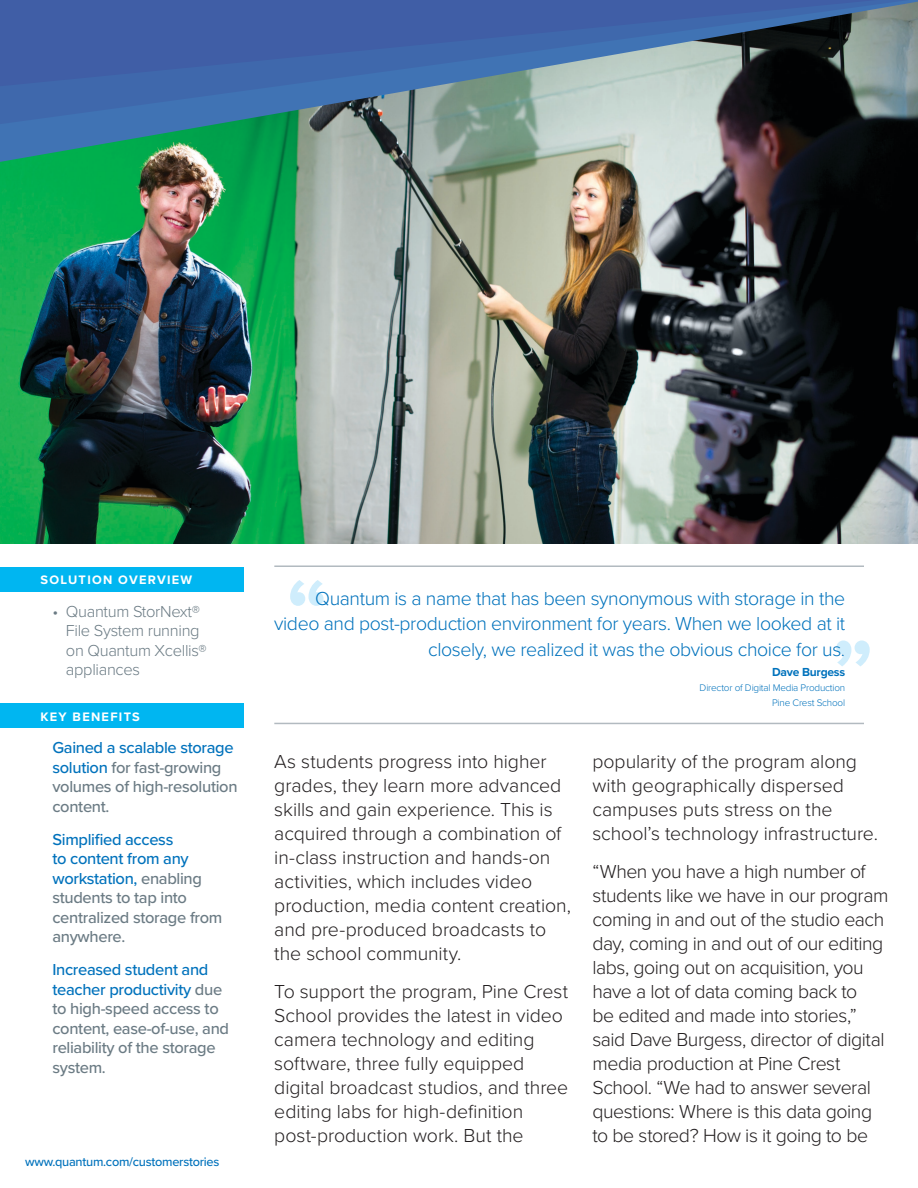
<style>
.page{position:relative;width:918px;height:1188px;background:#fff}
.page>*{position:absolute;margin:0;border:0;box-sizing:border-box;transform-origin:0 0}
.t1{font:700 90.15px "Proxima Nova";color:#cfedfc}
.C1{font:300 19.5px/24px "Proxima Nova";letter-spacing:-.005em;color:#231f20}
.C1-2{font:300 19.5px/24px "Proxima Nova";letter-spacing:-.025em;color:#231f20}
.t2{font:300 19.5px/25.5px "Proxima Nova";letter-spacing:-.02em;color:#0072bc;text-align:right}
.C1-3{font:500 16.5px/19.5px "Proxima Nova";letter-spacing:-.02em;color:#6b7b84}
.t3{font:300 16.5px/19.5px "Proxima Nova";letter-spacing:-.02em;color:#6b7b84}
.t4{font:500 12.75px "Proxima Nova";letter-spacing:-.02em;color:#0072bc}
.t5{font:700 12.75px "Proxima Nova";letter-spacing:.1em;color:#fff}
.t6{font:700 12.15px "Proxima Nova";letter-spacing:-.02em;color:#0072bc}
.t7{font:300 9.9px "Proxima Nova";letter-spacing:-.02em;color:#0072bc}
.s1{color:#0072bc}
</style>
<div class="page">
<img style="left:0;top:162px;width:918px;height:381px">
<svg style="left:0;top:0;width:918px;height:162px;background:#60887c"></svg>
<svg style="left:0;top:0;width:909px;height:124px;background:#637f91"></svg>
<svg style="left:0;top:0;width:877px;height:86px;background:#49679c"></svg>
<div style="left:0;top:567px;width:244px;height:24px;background:#00b6f1"></div>
<div style="left:0;top:704px;width:244px;height:24px;background:#00b6f1"></div>
<hr style="left:274px;top:565px;width:590px;height:2px;background:#b2bac0">
<hr style="left:274px;top:723px;width:590px;height:1px;background:#b2bac0">
<p class="t5" style="left:40px;top:570px;width:153px">SOLUTION OVERVIEW</p>
<p class="t3" style="left:66px;top:601px;width:142px;text-indent:-14px">• Quantum StorNext®<br>File System running on Quantum Xcellis® appliances</p>
<p class="t5" style="left:40px;top:707px;width:101px">KEY BENEFITS</p>
<p class="C1-3" style="left:52px;top:737px;width:187px"><span class="s1">Gained a scalable storage solution</span> for fast-growing volumes of high-resolution content.</p>
<p class="C1-3" style="left:52px;top:829px;width:172px"><span class="s1">Simplified access<br>to content from any workstation,</span> enabling students to tap into centralized storage from anywhere.</p>
<p class="C1-3" style="left:52px;top:959px;width:178px"><span class="s1">Increased student and teacher productivity</span> due to high-speed access to content, ease-of-use, and reliability of the storage system.</p>
<p class="t4" style="left:25px;top:1152px;width:196px">www.quantum.com/customerstories</p>
<p class="t1" style="left:287px;top:544px;width:43px">“</p>
<p class="t2" style="left:274px;top:585px;width:573px">Quantum is a name that has been synonymous with storage in the video and post-production environment for years. When we looked at it closely, we realized it was the obvious choice for us.</p>
<p class="t6" style="left:772px;top:662px;width:75px">Dave Burgess</p>
<p class="t7" style="left:700px;top:680px;width:147px">Director of Digital Media Production</p>
<p class="t7" style="left:772px;top:695px;width:75px">Pine Crest School</p>
<p class="t1" style="left:832px;top:604px;width:43px">”</p>
<p class="C1" style="left:274px;top:749px;width:298px">As students progress into higher grades, they learn more advanced skills and gain experience. This is acquired through a combination of in-class instruction and hands-on activities, which includes video production, media content creation, and pre-produced broadcasts to the school community.</p>
<p class="C1" style="left:274px;top:978px;width:296px">To support the program, Pine Crest School provides the latest in video camera technology and editing software, three fully equipped digital broadcast studios, and three editing labs for high-definition post-production work. But the</p>
<p class="C1" style="left:592px;top:749px;width:287px">popularity of the program along with geographically dispersed campuses puts stress on the school’s technology infrastructure.</p>
<p class="C1-2" style="left:592px;top:858px;width:297px">“When you have a high number of students like we have in our program coming in and out of the studio each day, coming in and out of our editing labs, going out on acquisition, you have a lot of data coming back to<br>be edited and made into stories,” said Dave Burgess, director of digital media production at Pine Crest School. “We had to answer several questions: Where is this data going to be stored? How is it going to be</p>
</div>
